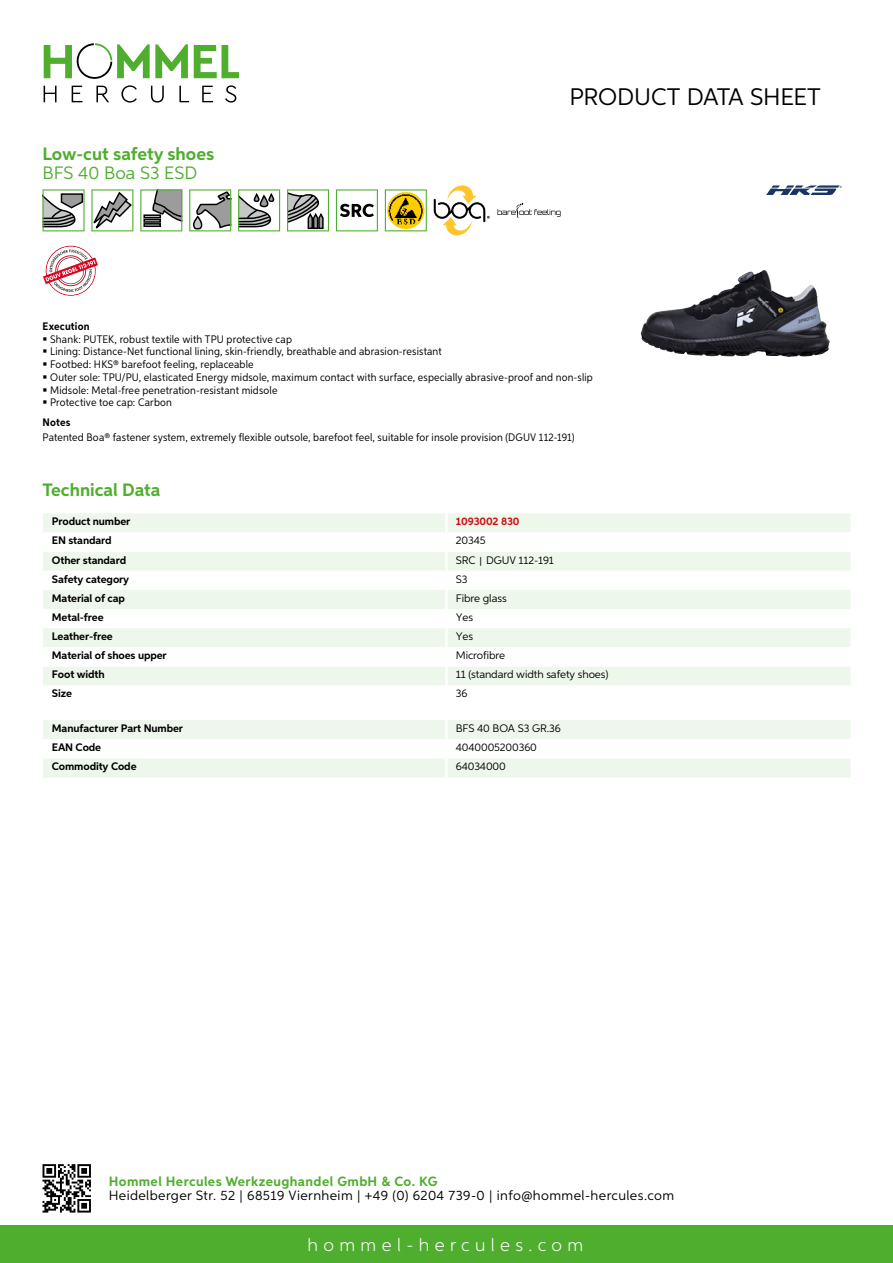
<style>
.page{position:relative;width:893px;height:1263px;background:#fff}
.page>*{position:absolute;margin:0;border:0;box-sizing:border-box;transform-origin:0 0}
.t1{font:24px "Aspira";letter-spacing:-.01em;color:#000}
.t2{font:700 18px "Aspira";color:#50ae2f}
.t3{font:300 18px "Aspira";letter-spacing:.3em;color:#fff}
.t4{font:18px "Aspira";color:#50ae2f}
.t5{font:13.5px "Aspira";letter-spacing:.03em;color:#000}
.t6{font:700 13.5px "Aspira";letter-spacing:.03em;color:#50ae2f}
.t7{font:10.95px/12.8px "Aspira Nar";letter-spacing:.015em;color:#000}
.t8{font:700 10.95px "Aspira";letter-spacing:-.01em;color:#000}
.t9{font:10.95px "Aspira";letter-spacing:-.01em;color:#000}
.t10{font:700 10.95px "Aspira Nar";letter-spacing:.015em;color:#000}
.t11{font:700 10.95px "Aspira";letter-spacing:-.01em;color:#cd1013}
.t12{font:3px "Arial";color:#183562}
.s1{font-family:"Wuerth Global";font-size:10.5px}
</style>
<div class="page">
<div style="left:0;top:1226px;width:893px;height:37px;background:#50ae2f"></div>
<svg style="left:43px;top:1164px;width:48px;height:48px"></svg>
<svg style="left:194px;top:45px;width:45px;height:33px"></svg>
<svg style="left:44px;top:43px;width:144px;height:36px"></svg>
<svg style="left:44px;top:86px;width:13px;height:16px"></svg>
<svg style="left:72px;top:86px;width:10px;height:16px"></svg>
<svg style="left:96px;top:86px;width:13px;height:16px"></svg>
<svg style="left:121px;top:85px;width:16px;height:18px"></svg>
<svg style="left:151px;top:86px;width:13px;height:17px"></svg>
<svg style="left:179px;top:86px;width:10px;height:16px"></svg>
<svg style="left:202px;top:86px;width:11px;height:16px"></svg>
<svg style="left:225px;top:85px;width:11px;height:18px"></svg>
<div style="left:43px;top:513px;width:807px;height:19px;background:#eef7eb"></div>
<svg style="left:43px;top:552px;width:807px;height:133px;fill:#eef7eb"></svg>
<hr style="left:445px;top:513px;width:3px;height:19px;background:#fff">
<hr style="left:445px;top:552px;width:3px;height:19px;background:#fff">
<hr style="left:445px;top:571px;width:3px;height:19px;background:#fff">
<hr style="left:445px;top:590px;width:3px;height:19px;background:#fff">
<hr style="left:445px;top:609px;width:3px;height:19px;background:#fff">
<hr style="left:445px;top:628px;width:3px;height:19px;background:#fff">
<hr style="left:445px;top:647px;width:3px;height:19px;background:#fff">
<hr style="left:445px;top:666px;width:3px;height:20px;background:#fff">
<svg style="left:43px;top:720px;width:807px;height:57px"></svg>
<hr style="left:445px;top:758px;width:3px;height:19px;background:#fff">
<svg style="left:43px;top:189px;width:90px;height:42px"></svg>
<svg style="left:140px;top:189px;width:42px;height:42px"></svg>
<svg style="left:189px;top:189px;width:42px;height:42px"></svg>
<svg style="left:238px;top:189px;width:42px;height:42px"></svg>
<svg style="left:287px;top:189px;width:42px;height:42px"></svg>
<svg style="left:336px;top:189px;width:42px;height:42px"></svg>
<svg style="left:385px;top:189px;width:42px;height:42px"></svg>
<svg style="left:434px;top:185px;width:56px;height:50px"></svg>
<svg style="left:497px;top:203px;width:63px;height:15px"></svg>
<svg style="left:43px;top:246px;width:55px;height:50px"></svg>
<img style="left:640px;top:270px;width:170px;height:87px">
<svg style="left:766px;top:185px;width:74px;height:10px"></svg>
<h2 class="t2" style="left:43px;top:142px;width:173px">Low-cut safety shoes</h2>
<h2 class="t4" style="left:43px;top:162px;width:154px">BFS 40 Boa S3 ESD</h2>
<h1 class="t1" style="left:569px;top:82px;width:253px">Product data sh eet</h1>
<p class="t12" style="left:840px;top:185px;width:4px">®</p>
<p class="t10" style="left:43px;top:319px;width:49px">Execution</p>
<p class="t7" style="left:50px;top:332px;width:544px">Shank: PUTEK, robust textile with TPU protective cap<br>Lining: Distance-Net functional lining, skin-friendly, breathable and abrasion-resistant<br>Footbed: HKS® barefoot feeling, replaceable<br>Outer sole: TPU/PU, elasticated Energy midsole, maximum contact with surface, especially abrasive-proof and non-slip Midsole: Metal-free penetration-resistant midsole<br>Protective toe cap: Carbon</p>
<p class="t10" style="left:43px;top:415px;width:29px">Notes</p>
<p class="t7" style="left:43px;top:430px;width:533px">Patented Boa® fastener system, extremely flexible outsole, barefoot feel, suitable for insole provision (DGUV 112-191)</p>
<h2 class="t2" style="left:43px;top:479px;width:120px">Technical Data</h2>
<p class="t8" style="left:52px;top:515px;width:80px">Product number</p>
<p class="t11" style="left:456px;top:515px;width:65px">1093002 830</p>
<p class="t8" style="left:52px;top:534px;width:61px">EN standard</p>
<p class="t9" style="left:456px;top:534px;width:31px">20345</p>
<p class="t8" style="left:52px;top:553px;width:76px">Other standard</p>
<p class="t9" style="left:456px;top:553px;width:100px">SRC <span class="s1">|</span> DGUV 112-191</p>
<p class="t8" style="left:52px;top:572px;width:79px">Safety category</p>
<p class="t9" style="left:456px;top:572px;width:13px">S3</p>
<p class="t8" style="left:52px;top:591px;width:75px">Material of cap</p>
<p class="t9" style="left:456px;top:591px;width:52px">Fibre glass</p>
<p class="t8" style="left:52px;top:610px;width:53px">Metal-free</p>
<p class="t9" style="left:456px;top:610px;width:19px">Yes</p>
<p class="t8" style="left:52px;top:630px;width:62px">Leather-free</p>
<p class="t9" style="left:456px;top:630px;width:19px">Yes</p>
<p class="t8" style="left:52px;top:649px;width:116px">Material of shoes upper</p>
<p class="t9" style="left:456px;top:649px;width:51px">Microfibre</p>
<p class="t8" style="left:52px;top:668px;width:54px">Foot width</p>
<p class="t9" style="left:456px;top:668px;width:154px">11 (standard width safety shoes)</p>
<p class="t8" style="left:52px;top:687px;width:22px">Size</p>
<p class="t9" style="left:456px;top:687px;width:13px">36</p>
<p class="t8" style="left:52px;top:721px;width:133px">Manufacturer Part Number</p>
<p class="t9" style="left:456px;top:722px;width:106px">BFS 40 BOA S3 GR.36</p>
<p class="t8" style="left:52px;top:741px;width:51px">EAN Code</p>
<p class="t9" style="left:456px;top:741px;width:83px">4040005200360</p>
<p class="t8" style="left:52px;top:760px;width:86px">Commodity Code</p>
<p class="t9" style="left:456px;top:760px;width:52px">64034000</p>
<p class="t6" style="left:109px;top:1172px;width:330px">Hommel Hercules Werkzeughandel GmbH &amp; Co. KG</p>
<p class="t5" style="left:109px;top:1187px;width:567px">Heidelberger Str. 52 | 68519 Viernheim | +49 (0) 6204 739-0 | info@hommel-hercules.com</p>
<h2 class="t3" style="left:307px;top:1234px;width:277px">hommel-hercules.com</h2>
</div>
